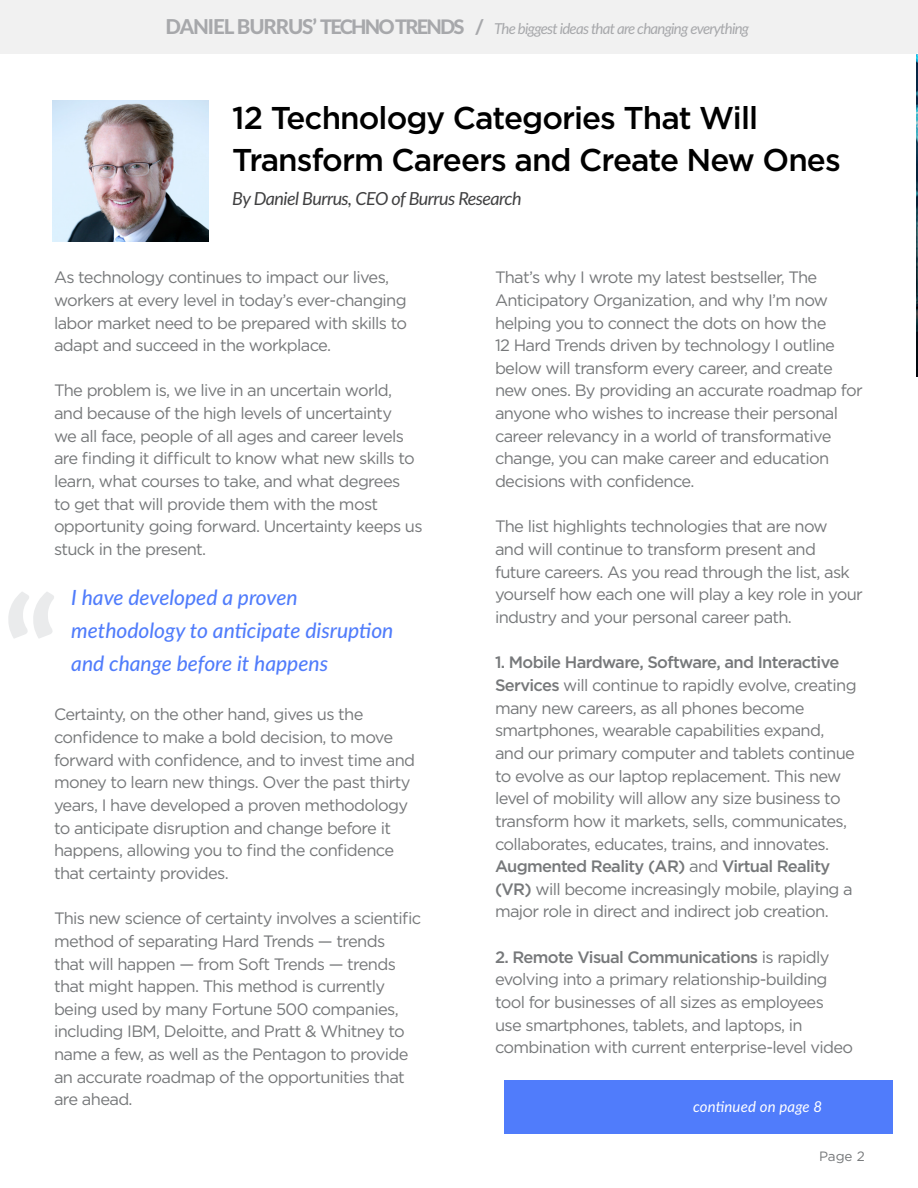
<style>
.page{position:relative;width:918px;height:1188px;background:#fff}
.page>*{position:absolute;margin:0;border:0;box-sizing:border-box;transform-origin:0 0}
.t1{font:700 150px "Lato";color:#eaebec}
.t2{font:500 31.5px/42px "Gotham";letter-spacing:-.03em;color:#000}
.t3{font:italic 500 21px/33px "Lato";color:#507cfb}
.t4{font:italic 18px "Lato";letter-spacing:-.03em;color:#404041}
.t5{font:16.5px/22.6px "Gotham";letter-spacing:-.04em;color:#76787a}
.t6{font:italic 15px "Lato";letter-spacing:-.05em;color:#a7a8ab}
.t7{font:italic 15px "Lato";letter-spacing:.01em;color:#fff}
.t8{font:13.5px "Gotham";color:#76787a}
.s1{font-weight:800;font-style:normal;font-size:20.55px}
.s2{font-weight:800;font-style:normal;font-size:20.1px}
.s3{font-weight:500}
</style>
<div class="page">
<img style="left:52px;top:101px;width:156px;height:140px">
<div style="left:0;top:0;width:916px;height:54px;background:#f1f1f1"></div>
<div style="left:504px;top:1080px;width:389px;height:54px;background:#507cfb"></div>
<hr style="left:916px;top:0;width:2px;height:53px;background:#f1f1f1">
<img style="left:916px;top:55px;width:2px;height:321px">
<p class="t6" style="left:166px;top:18px;width:585px"><span class="s1">DANIEL BURRUS’</span> <span class="s2">TECHNO TRENDS /</span> The biggest ideas that are changing everything</p>
<h2 class="t2" style="left:232px;top:96px;width:610px">12 Technology Categories That Will<br>Transform Careers and Create New Ones</h2>
<p class="t4" style="left:232px;top:186px;width:291px">By Daniel Burrus, CEO of Burrus Research</p>
<p class="t5" style="left:54px;top:266px;width:355px">As technology continues to impact our lives, workers at every level in today’s ever-changing labor market need to be prepared with skills to adapt and succeed in the workplace.</p>
<p class="t5" style="left:54px;top:379px;width:370px">The problem is, we live in an uncertain world, and because of the high levels of uncertainty<br>we all face, people of all ages and career levels are finding it difficult to know what new skills to learn, what courses to take, and what degrees<br>to get that will provide them with the most opportunity going forward. Uncertainty keeps us stuck in the present.</p>
<h1 class="t1" style="left:2px;top:543px;width:59px">“</h1>
<p class="t3" style="left:71px;top:580px;width:324px">I have developed a proven methodology to anticipate disruption and change before it happens</p>
<p class="t5" style="left:54px;top:703px;width:363px">Certainty, on the other hand, gives us the confidence to make a bold decision, to move forward with confidence, and to invest time and money to learn new things. Over the past thirty years, I have developed a proven methodology to anticipate disruption and change before it happens, allowing you to find the confidence that certainty provides.</p>
<p class="t5" style="left:54px;top:907px;width:369px">This new science of certainty involves a scientific method of separating Hard Trends — trends<br>that will happen — from Soft Trends — trends that might happen. This method is currently being used by many Fortune 500 companies, including IBM, Deloitte, and Pratt &amp; Whitney to name a few, as well as the Pentagon to provide an accurate roadmap of the opportunities that are ahead.</p>
<p class="t5" style="left:495px;top:266px;width:369px">That’s why I wrote my latest bestseller, The Anticipatory Organization, and why I’m now helping you to connect the dots on how the<br>12 Hard Trends driven by technology I outline below will transform every career, and create new ones. By providing an accurate roadmap for anyone who wishes to increase their personal career relevancy in a world of transformative change, you can make career and education decisions with confidence.</p>
<p class="t5" style="left:495px;top:515px;width:369px">The list highlights technologies that are now<br>and will continue to transform present and future careers. As you read through the list, ask yourself how each one will play a key role in your industry and your personal career path.</p>
<p class="t5" style="left:495px;top:651px;width:363px"><span class="s3">1. Mobile Hardware, Software, and Interactive Services</span> will continue to rapidly evolve, creating many new careers, as all phones become smartphones, wearable capabilities expand, and our primary computer and tablets continue to evolve as our laptop replacement. This new level of mobility will allow any size business to transform how it markets, sells, communicates, collaborates, educates, trains, and innovates.<br><span class="s3">Augmented Reality (AR)</span> and <span class="s3">Virtual Reality (VR)</span> will become increasingly mobile, playing a major role in direct and indirect job creation.</p>
<p class="t5" style="left:495px;top:945px;width:360px"><span class="s3">2. Remote Visual Communications</span> is rapidly evolving into a primary relationship-building tool for businesses of all sizes as employees use smartphones, tablets, and laptops, in combination with current enterprise-level video</p>
<p class="t7" style="left:693px;top:1095px;width:131px">continued on page 8</p>
<p class="t8" style="left:819px;top:1148px;width:47px">Page 2</p>
</div>
